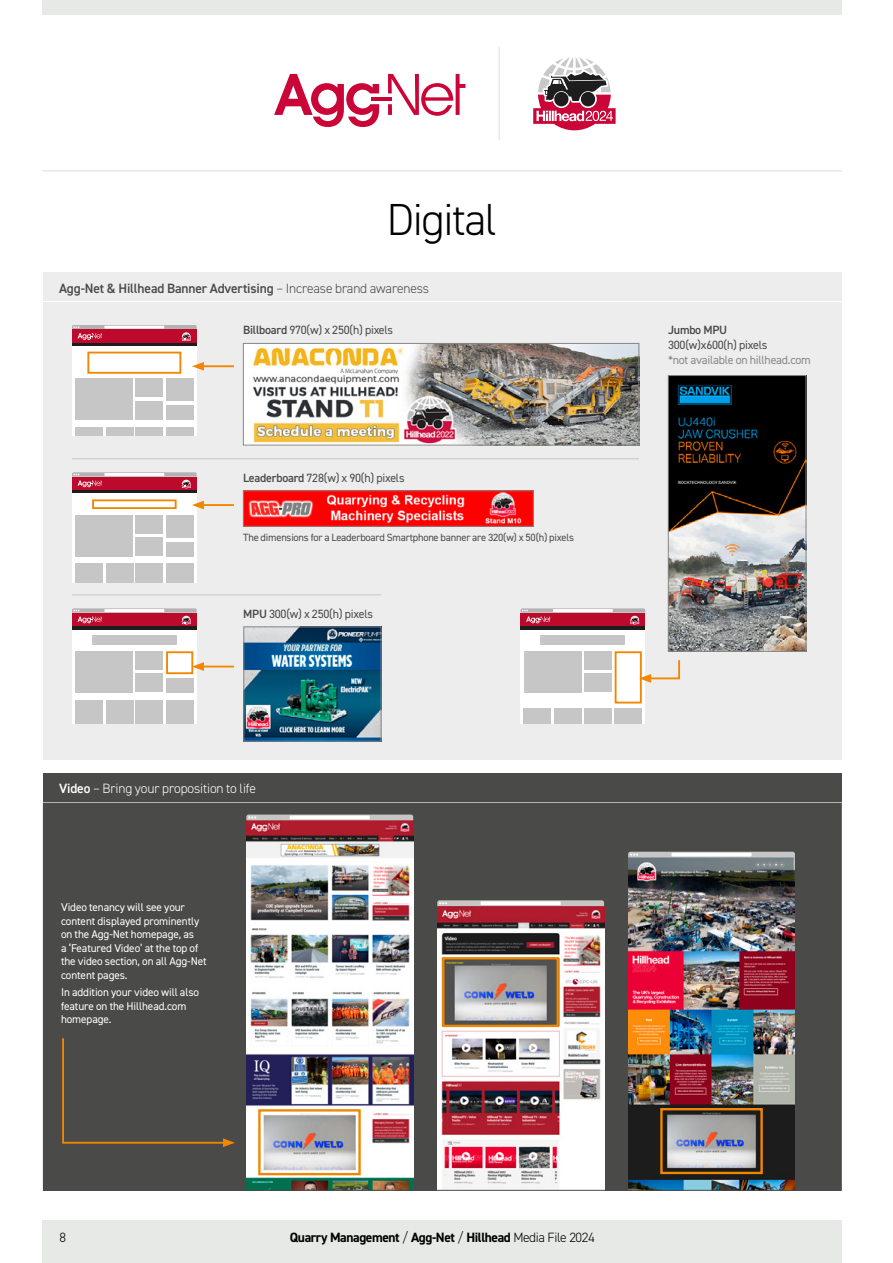
<style>
.page{position:relative;width:893px;height:1263px;background:#fff}
.page>*{position:absolute;margin:0;border:0;box-sizing:border-box;transform-origin:0 0}
.t1{font:300 45px "DIN2014";letter-spacing:-.03em;color:#000}
.t2{font:600 13.5px "DIN2014";letter-spacing:-.01em;color:#4a4a49}
.t3{font:700 13.5px "DIN2014";letter-spacing:-.03em;color:#000}
.t4{font:300 13.5px "DIN2014";letter-spacing:-.01em;color:#fff}
.t5{font:300 13.5px "DIN2014";color:#000}
.t6{font:12px "DIN2014";letter-spacing:-.02em;color:#4a4a49}
.t7{font:12px "DIN2014";letter-spacing:-.02em;color:#878787}
.t8{font:600 12px "DIN2014";letter-spacing:-.02em;color:#4a4a49}
.t9{font:11.25px/13.5px "DIN2014";letter-spacing:-.01em;color:#fff}
.t10{font:10.5px "DIN2014";letter-spacing:-.02em;color:#4a4a49}
.s1{font-weight:300}
.s2{font-weight:600}
</style>
<div class="page">
<div style="left:43px;top:1220px;width:799px;height:43px;background:#e7e9e7"></div>
<div style="left:43px;top:0;width:799px;height:15px;background:#e7e9e7"></div>
<hr style="left:43px;top:170px;width:799px;height:2px;background:#e7e9e7">
<div style="left:43px;top:272px;width:799px;height:29px;background:#ededed"></div>
<div style="left:43px;top:302px;width:799px;height:458px;background:#ededed"></div>
<div style="left:43px;top:803px;width:798px;height:387px;background:#4a4a49"></div>
<img style="left:246px;top:820px;width:167px;height:369px">
<svg style="left:246px;top:814px;width:167px;height:6px"></svg>
<svg style="left:290px;top:815px;width:80px;height:4px"></svg>
<div style="left:258px;top:1109px;width:103px;height:66px;border:2px solid #f18700"></div>
<img style="left:628px;top:857px;width:167px;height:332px">
<svg style="left:628px;top:852px;width:167px;height:5px"></svg>
<hr style="left:671px;top:853px;width:80px;height:3px;background:#fff">
<div style="left:660px;top:1108px;width:103px;height:66px;border:2px solid #f18700"></div>
<img style="left:437px;top:906px;width:167px;height:283px">
<svg style="left:437px;top:900px;width:167px;height:6px"></svg>
<svg style="left:481px;top:901px;width:80px;height:4px"></svg>
<div style="left:442px;top:957px;width:117px;height:70px;border:2px solid #f18700"></div>
<hr style="left:72px;top:458px;width:567px;height:1px;background:#c6c6c6">
<hr style="left:72px;top:594px;width:309px;height:1px;background:#c6c6c6">
<img style="left:670px;top:377px;width:134px;height:272px">
<div style="left:668px;top:375px;width:138px;height:276px;border:1px solid #878787"></div>
<img style="left:246px;top:629px;width:133px;height:110px">
<img style="left:245px;top:493px;width:287px;height:31px">
<img style="left:245px;top:345px;width:392px;height:98px">
<div style="left:243px;top:343px;width:396px;height:102px;border:1px solid #878787"></div>
<div style="left:72px;top:613px;width:125px;height:13px;background:#bd0a2c"></div>
<hr style="left:72px;top:626px;width:125px;height:4px;background:#1d1d1d">
<svg style="left:72px;top:608px;width:125px;height:16px"></svg>
<div style="left:72px;top:630px;width:125px;height:93px;background:#fff"></div>
<div style="left:136px;top:700px;width:27px;height:23px;background:#c6c6c6"></div>
<div style="left:75px;top:700px;width:27px;height:23px;background:#c6c6c6"></div>
<div style="left:166px;top:700px;width:27px;height:23px;background:#c6c6c6"></div>
<div style="left:106px;top:700px;width:27px;height:23px;background:#c6c6c6"></div>
<div style="left:92px;top:635px;width:85px;height:10px;background:#c6c6c6"></div>
<div style="left:75px;top:651px;width:58px;height:41px;background:#c6c6c6"></div>
<div style="left:136px;top:651px;width:27px;height:19px;background:#c6c6c6"></div>
<div style="left:166px;top:651px;width:27px;height:23px;border:2px solid #f18700"></div>
<div style="left:166px;top:678px;width:27px;height:14px;background:#c6c6c6"></div>
<div style="left:136px;top:673px;width:27px;height:19px;background:#c6c6c6"></div>
<div style="left:72px;top:477px;width:125px;height:13px;background:#bd0a2c"></div>
<svg style="left:72px;top:490px;width:125px;height:4px"></svg>
<svg style="left:72px;top:472px;width:125px;height:16px"></svg>
<div style="left:72px;top:494px;width:125px;height:89px;background:#fff"></div>
<div style="left:136px;top:564px;width:27px;height:19px;background:#c6c6c6"></div>
<div style="left:75px;top:564px;width:27px;height:19px;background:#c6c6c6"></div>
<div style="left:166px;top:564px;width:27px;height:19px;background:#c6c6c6"></div>
<div style="left:106px;top:564px;width:27px;height:19px;background:#c6c6c6"></div>
<div style="left:92px;top:499px;width:85px;height:10px;border:2px solid #f18700"></div>
<div style="left:75px;top:515px;width:58px;height:41px;background:#c6c6c6"></div>
<div style="left:136px;top:515px;width:27px;height:19px;background:#c6c6c6"></div>
<div style="left:166px;top:515px;width:27px;height:23px;background:#c6c6c6"></div>
<div style="left:166px;top:542px;width:27px;height:14px;background:#c6c6c6"></div>
<div style="left:136px;top:537px;width:27px;height:19px;background:#c6c6c6"></div>
<div style="left:521px;top:613px;width:124px;height:13px;background:#bd0a2c"></div>
<hr style="left:521px;top:626px;width:124px;height:4px;background:#1d1d1d">
<svg style="left:521px;top:608px;width:124px;height:16px"></svg>
<div style="left:521px;top:630px;width:124px;height:93px;background:#fff"></div>
<div style="left:584px;top:708px;width:28px;height:15px;background:#c6c6c6"></div>
<div style="left:524px;top:708px;width:27px;height:15px;background:#c6c6c6"></div>
<div style="left:615px;top:708px;width:27px;height:15px;background:#c6c6c6"></div>
<div style="left:555px;top:708px;width:27px;height:15px;background:#c6c6c6"></div>
<div style="left:541px;top:635px;width:84px;height:10px;background:#c6c6c6"></div>
<div style="left:524px;top:651px;width:58px;height:41px;background:#c6c6c6"></div>
<div style="left:584px;top:651px;width:28px;height:19px;background:#c6c6c6"></div>
<div style="left:615px;top:651px;width:27px;height:52px;border:2px solid #f18700"></div>
<div style="left:584px;top:673px;width:28px;height:19px;background:#c6c6c6"></div>
<svg style="left:639px;top:658px;width:42px;height:25px"></svg>
<hr style="left:201px;top:666px;width:33px;height:1px;background:#f18700">
<svg style="left:192px;top:662px;width:12px;height:9px"></svg>
<svg style="left:62px;top:1038px;width:173px;height:109px"></svg>
<hr style="left:201px;top:504px;width:33px;height:2px;background:#f18700">
<svg style="left:192px;top:501px;width:12px;height:8px"></svg>
<div style="left:72px;top:329px;width:125px;height:14px;background:#bd0a2c"></div>
<hr style="left:72px;top:343px;width:125px;height:3px;background:#1d1d1d">
<svg style="left:72px;top:325px;width:125px;height:16px"></svg>
<div style="left:72px;top:346px;width:125px;height:90px;background:#fff"></div>
<div style="left:136px;top:427px;width:27px;height:9px;background:#c6c6c6"></div>
<div style="left:75px;top:427px;width:27px;height:9px;background:#c6c6c6"></div>
<div style="left:166px;top:427px;width:27px;height:9px;background:#c6c6c6"></div>
<div style="left:106px;top:427px;width:27px;height:9px;background:#c6c6c6"></div>
<div style="left:87px;top:352px;width:94px;height:22px;border:2px solid #f18700"></div>
<div style="left:75px;top:378px;width:58px;height:42px;background:#c6c6c6"></div>
<div style="left:136px;top:378px;width:27px;height:19px;background:#c6c6c6"></div>
<div style="left:166px;top:378px;width:27px;height:23px;background:#c6c6c6"></div>
<div style="left:166px;top:405px;width:27px;height:15px;background:#c6c6c6"></div>
<div style="left:136px;top:401px;width:27px;height:19px;background:#c6c6c6"></div>
<hr style="left:201px;top:365px;width:33px;height:2px;background:#f18700">
<svg style="left:192px;top:362px;width:12px;height:9px"></svg>
<div style="left:43px;top:773px;width:799px;height:28px;background:#4a4a49"></div>
<svg style="left:388px;top:74px;width:77px;height:42px"></svg>
<svg style="left:274px;top:74px;width:105px;height:53px"></svg>
<hr style="left:372px;top:97px;width:20px;height:3px;background:#ca0538">
<svg style="left:533px;top:57px;width:83px;height:74px"></svg>
<hr style="left:498px;top:47px;width:2px;height:93px;background:#e7e9e7">
<h1 class="t1" style="left:387px;top:192px;width:112px">Digital</h1>
<p class="t2" style="left:59px;top:279px;width:371px">Agg-Net &amp; Hillhead Banner Advertising <span class="s1">– Increase brand awareness</span></p>
<p class="t6" style="left:243px;top:323px;width:152px"><span class="s2">Billboard</span> 970(w) x 250(h) pixels</p>
<p class="t6" style="left:243px;top:470px;width:163px"><span class="s2">Leaderboard</span> 728(w) x 90(h) pixels</p>
<p class="t10" style="left:243px;top:530px;width:332px">The dimensions for a Leaderboard Smartphone banner are 320(w) x 50(h) pixels</p>
<p class="t6" style="left:243px;top:606px;width:131px"><span class="s2">MPU</span> 300(w) x 250(h) pixels</p>
<p class="t4" style="left:59px;top:780px;width:198px"><span class="s2">Video</span> – Bring your proposition to life</p>
<p class="t9" style="left:61px;top:900px;width:147px">Video tenancy will see your content displayed prominently on the Agg-Net homepage, as<br>a ‘Featured Video’ at the top of the video section, on all Agg-Net content pages.</p>
<p class="t9" style="left:61px;top:985px;width:139px">In addition your video will also feature on the Hillhead.com homepage.</p>
<p class="t8" style="left:668px;top:322px;width:61px">Jumbo MPU</p>
<p class="t6" style="left:668px;top:338px;width:101px">300(w)x600(h) pixels</p>
<p class="t7" style="left:668px;top:353px;width:144px">*not available on hillhead.com</p>
<p class="t5" style="left:60px;top:1229px;width:8px">8</p>
<p class="t3" style="left:290px;top:1229px;width:306px">Quarry Management <span class="s1">/</span> Agg-Net <span class="s1">/</span> Hillhead <span class="s1">Media File 2024</span></p>
</div>
